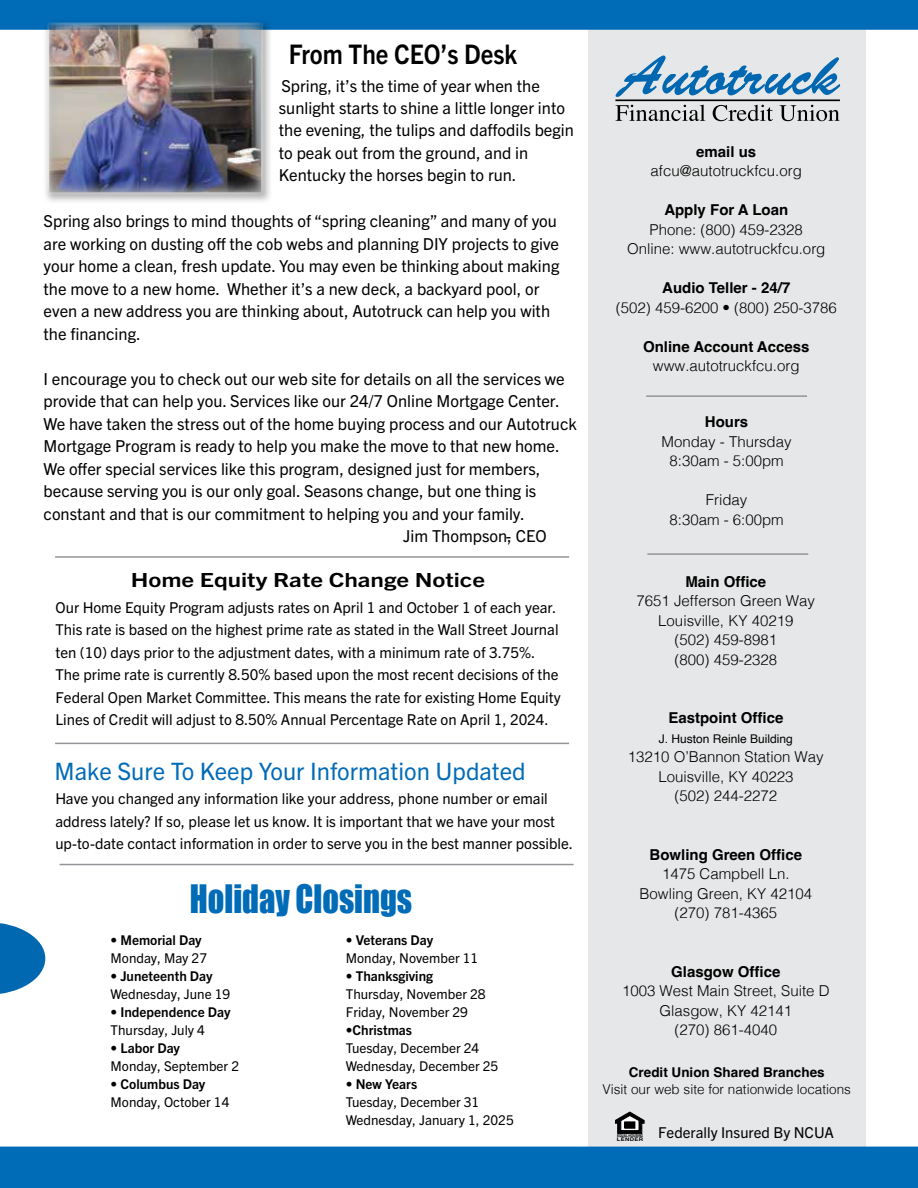
<style>
.page{position:relative;width:918px;height:1188px;background:#fff}
.page>*{position:absolute;margin:0;border:0;box-sizing:border-box;transform-origin:0 0}
.t1{font:36px "Impact";color:#006bb7;scale:.9 1}
.t2{font:700 27px "Trade Gothic Next LT Pro";color:#000;scale:.9 1}
.t3{font:24px "Trade Gothic Next LT Pro";color:#006bb7}
.t4{font:700 19.5px "Trade Gothic Next LT Pro";color:#000;scale:1.25 1}
.t5{font:16.5px/22.5px "Trade Gothic Next LT Pro";color:#000}
.t6{font:15px/22.5px "Trade Gothic Next LT Pro";color:#000}
.t7{font:300 15px/19.5px "Helvetica";color:#000;text-align:center}
.t8{font:700 15px "Helvetica";color:#000}
.t9{font:13.5px "Trade Gothic Next LT Pro";color:#000}
.t10{font:700 13.5px "Trade Gothic Next LT Pro";color:#000}
.t11{font:300 13.5px "Helvetica";color:#000}
.t12{font:700 13.5px "Helvetica";color:#000}
.t13{font:12px "Helvetica";color:#000}
.t14{font:700 4.95px "Helvetica";letter-spacing:.05em;color:#000;scale:1.2 1}
.t15{font:700 4.05px "Helvetica";letter-spacing:-.025em;color:#000;scale:.8 1}
</style>
<div class="page">
<div style="left:589px;top:0;width:277px;height:1188px;background:#e6e7e8"></div>
<hr style="left:55px;top:743px;width:514px;height:1px;background:#939598">
<hr style="left:60px;top:864px;width:514px;height:1px;background:#939598">
<hr style="left:55px;top:556px;width:514px;height:2px;background:#939598">
<div style="left:0;top:1147px;width:918px;height:41px;background:#006bb7"></div>
<div style="left:0;top:0;width:918px;height:30px;background:#006bb7"></div>
<hr style="left:615px;top:99px;width:225px;height:2px;background:#000">
<hr style="left:647px;top:553px;width:161px;height:2px;background:#939598">
<hr style="left:646px;top:395px;width:161px;height:2px;background:#939598">
<div style="left:43px;top:18px;width:230px;height:186px;background:#000;opacity:.3"></div>
<img style="left:50px;top:25px;width:211px;height:167px">
<div style="left:47px;top:22px;width:217px;height:173px;border:2px solid #fff"></div>
<svg style="left:616px;top:55px;width:224px;height:42px"></svg>
<svg style="left:616px;top:105px;width:89px;height:16px"></svg>
<svg style="left:713px;top:105px;width:60px;height:16px"></svg>
<svg style="left:779px;top:105px;width:61px;height:16px"></svg>
<svg style="left:615px;top:1112px;width:29px;height:22px"></svg>
<svg style="left:0;top:923px;width:45px;height:71px"></svg>
<h2 class="t2" style="left:289px;top:36px;width:255px">From The CEO’s Desk</h2>
<p class="t5" style="left:279px;top:74px;width:297px;line-height:21.9px">Spring, it’s the time of year when the sunlight starts to shine a little longer into the evening, the tulips and daffodils begin</p>
<p class="t5" style="left:279px;top:141px;width:251px;line-height:21.9px">to peak out from the ground, and in<br>Kentucky the horses begin to run.</p>
<p class="t5" style="left:44px;top:209px;width:517px">Spring also brings to mind thoughts of “spring cleaning” and many of you are working on dusting of the cob webs and planning DIY projects to give your home a clean, fresh update. You may even be thinking about making the move to a new home. Whether it’s a new deck, a backyard pool, or even a new address you are thinking about, Autotruck can help you with the fnancing.</p>
<p class="t5" style="left:44px;top:366px;width:535px">I encourage you to check out our web site for details on all the services we provide that can help you. Services like our 24/7 Online Mortgage Center.<br>We have taken the stress out of the home buying process and our Autotruck Mortgage Program is ready to help you make the move to that new home.<br>We ofer special services like this program, designed just for members, because serving you is our only goal. Seasons change, but one thing is constant and that is our commitment to helping you and your family.</p>
<p class="t5" style="left:403px;top:524px;width:145px">Jim Thompson, CEO</p>
<p class="t5" style="left:506px;top:524px;width:7px">-</p>
<p class="t4" style="left:131px;top:566px;width:285px">Home Equity Rate Change Notice</p>
<p class="t6" style="left:56px;top:595px;width:507px">Our Home Equity Program adjusts rates on April 1 and October 1 of each year.<br>This rate is based on the highest prime rate as stated in the Wall Street Journal ten (10) days prior to the adjustment dates, with a minimum rate of 3.75%.<br>The prime rate is currently 8.50% based upon the most recent decisions of the Federal Open Market Committee. This means the rate for existing Home Equity Lines of Credit will adjust to 8.50% Annual Percentage Rate on April 1, 2024.</p>
<p class="t3" style="left:55px;top:754px;width:473px">Make Sure To Keep Your Information Updated</p>
<p class="t6" style="left:55px;top:787px;width:519px">Have you changed any information like your address, phone number or email address lately? If so, please let us know. It is important that we have your most up-to-date contact information in order to serve you in the best manner possible.</p>
<h1 class="t1" style="left:190px;top:871px;width:248px">Holiday Closings</h1>
<p class="t10" style="left:111px;top:930px;width:93px">• Memorial Day</p>
<p class="t10" style="left:346px;top:930px;width:89px">• Veterans Day</p>
<p class="t9" style="left:111px;top:948px;width:98px">Monday, May 27</p>
<p class="t9" style="left:346px;top:948px;width:134px">Monday, November 11</p>
<p class="t10" style="left:111px;top:966px;width:103px">• Juneteenth Day</p>
<p class="t10" style="left:346px;top:966px;width:89px">• Thanksgiving</p>
<p class="t9" style="left:111px;top:984px;width:121px">Wednesday, June 19</p>
<p class="t9" style="left:346px;top:984px;width:141px">Thursday, November 28</p>
<p class="t10" style="left:111px;top:1002px;width:121px">• Independence Day</p>
<p class="t9" style="left:346px;top:1002px;width:124px">Friday, November 29</p>
<p class="t9" style="left:111px;top:1020px;width:96px">Thursday, July 4</p>
<p class="t10" style="left:346px;top:1020px;width:68px">•Christmas</p>
<p class="t10" style="left:111px;top:1038px;width:71px">• Labor Day</p>
<p class="t9" style="left:346px;top:1038px;width:135px">Tuesday, December 24</p>
<p class="t9" style="left:111px;top:1056px;width:130px">Monday, September 2</p>
<p class="t9" style="left:346px;top:1056px;width:154px">Wednesday, December 25</p>
<p class="t10" style="left:111px;top:1074px;width:96px">• Columbus Day</p>
<p class="t10" style="left:346px;top:1074px;width:73px">• New Years</p>
<p class="t9" style="left:111px;top:1092px;width:120px">Monday, October 14</p>
<p class="t9" style="left:346px;top:1092px;width:135px">Tuesday, December 31</p>
<p class="t9" style="left:346px;top:1110px;width:169px">Wednesday, January 1, 2025</p>
<h5 class="t8" style="left:696px;top:142px;width:62px">email us</h5>
<p class="t7" style="left:651px;top:160px;width:153px">afcu@autotruckfcu.org</p>
<h5 class="t8" style="left:664px;top:201px;width:125px">Apply For A Loan</h5>
<p class="t7" style="left:627px;top:219px;width:200px">Phone: (800) 459-2328<br>Online: www.autotruckfcu.org</p>
<h5 class="t8" style="left:662px;top:279px;width:130px">Audio Teller - 24/7</h5>
<p class="t7" style="left:616px;top:297px;width:222px">(502) 459-6200 • (800) 250-3786</p>
<h5 class="t8" style="left:643px;top:337px;width:168px">Online Account Access</h5>
<p class="t7" style="left:653px;top:355px;width:148px">www.autotruckfcu.org</p>
<h5 class="t8" style="left:705px;top:413px;width:45px">Hours</h5>
<p class="t7" style="left:662px;top:431px;width:132px">Monday - Thursday<br>8:30am - 5:00pm</p>
<p class="t7" style="left:669px;top:489px;width:116px">Friday<br>8:30am - 6:00pm</p>
<h5 class="t8" style="left:685px;top:572px;width:82px">Main Office</h5>
<p class="t7" style="left:637px;top:590px;width:180px">7651 Jefferson Green Way<br>Louisville, KY 40219<br>(502) 459-8981<br>(800) 459-2328</p>
<h5 class="t8" style="left:668px;top:709px;width:117px">Eastpoint Office</h5>
<p class="t13" style="left:659px;top:729px;width:136px">J. Huston Reinle Building</p>
<p class="t7" style="left:628px;top:746px;width:197px">13210 O’Bannon Station Way<br>Louisville, KY 40223<br>(502) 244-2272</p>
<h5 class="t8" style="left:650px;top:845px;width:154px">Bowling Green Office</h5>
<p class="t7" style="left:640px;top:863px;width:174px">1475 Campbell Ln.<br>Bowling Green, KY 42104 (270) 781-4365</p>
<h5 class="t8" style="left:671px;top:962px;width:111px">Glasgow Office</h5>
<p class="t7" style="left:622px;top:980px;width:209px">1003 West Main Street, Suite D<br>Glasgow, KY 42141<br>(270) 861-4040</p>
<h5 class="t12" style="left:629px;top:1064px;width:197px">Credit Union Shared Branches</h5>
<p class="t11" style="left:603px;top:1077px;width:250px">Visit our web site for nationwide locations</p>
<p class="t15" style="left:617px;top:1133px;width:34px">EQUAL HOUSING</p>
<p class="t14" style="left:617px;top:1136px;width:23px">LENDER</p>
<p class="t6" style="left:658px;top:1121px;width:177px">Federally Insured By NCUA</p>
</div>
